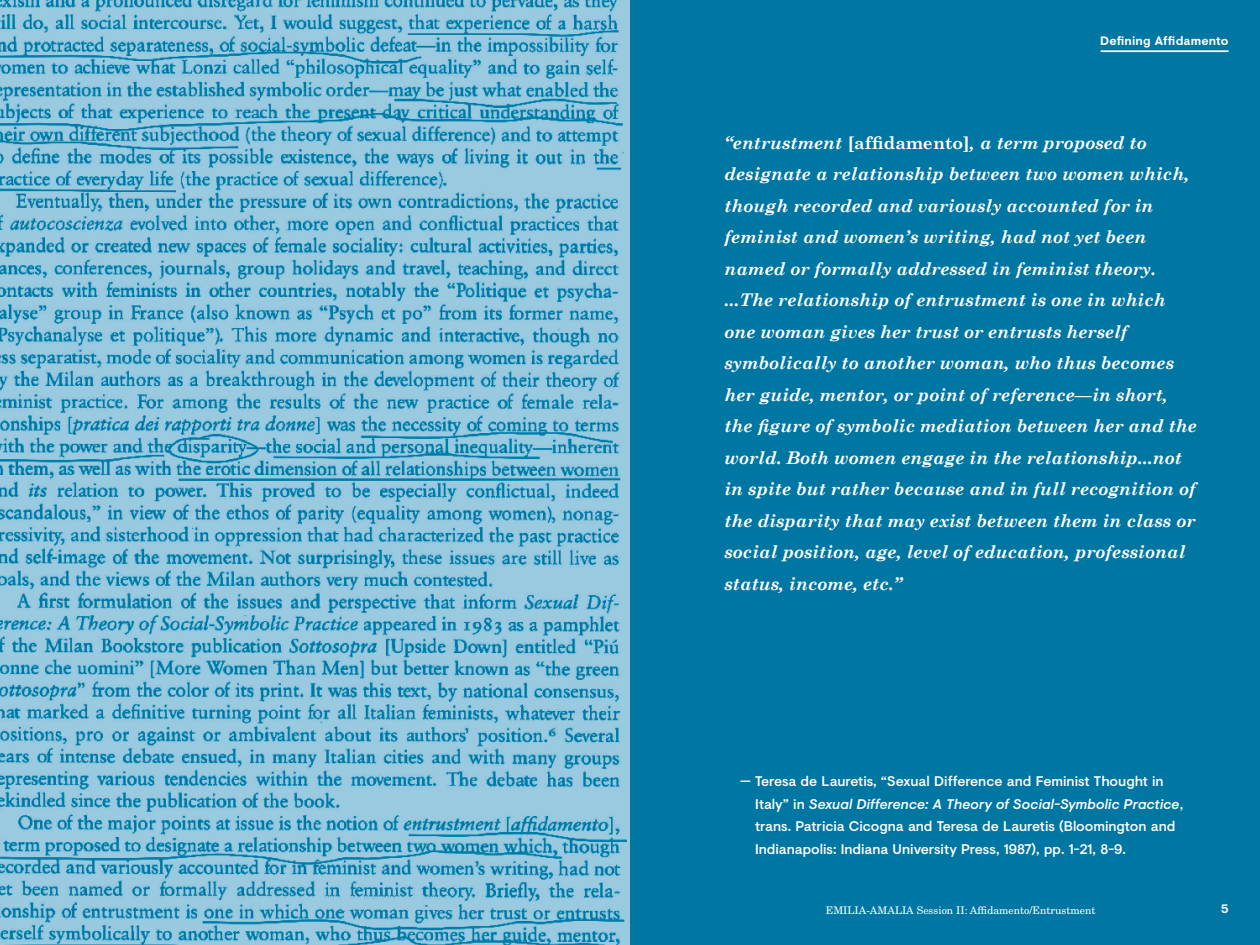
<style>
.page{position:relative;width:1260px;height:945px;background:#fff}
.page>*{position:absolute;margin:0;border:0;box-sizing:border-box;transform-origin:0 0}
.t1{font:italic 700 17.5px/31.5px "Century Schoolbook";color:#fff}
.t2{font:500 14px/22.8px "Visuelt";letter-spacing:-.005em;color:#fff}
.t3{font:700 12.25px "Visuelt";letter-spacing:.01em;color:#fff}
.t4{font:10.5px "New Century Schlbk LT Std";color:#fff}
.s1{font-style:normal}
.s2{font-style:italic}
</style>
<div class="page">
<img style="left:0;top:0;width:630px;height:945px">
<div style="left:630px;top:0;width:630px;height:945px;background:#0076a3"></div>
<hr style="left:1101px;top:50px;width:128px;height:2px;background:#fff">
<p class="t3" style="left:1100px;top:32px;width:130px">Defining Affidamento</p>
<p class="t1" style="left:724px;top:126px;width:474px">“entrustment <span class="s1">[affidamento]</span>, a term proposed to designate a relationship between two women which, though recorded and variously accounted for in feminist and women’s writing, had not yet been named or formally addressed in feminist theory. ...The relationship of entrustment is one in which one woman gives her trust or entrusts herself symbolically to another woman, who thus becomes her guide, mentor, or point of reference—in short, the figure of symbolic mediation between her and the world. Both women engage in the relationship...not in spite but rather because and in full recognition of the disparity that may exist between them in class or social position, age, level of education, professional status, income, etc.”</p>
<p class="t2" style="left:755px;top:769px;width:430px;text-indent:-15px">— Teresa de Lauretis, “Sexual Difference and Feminist Thought in Italy” in <span class="s2">Sexual Difference: A Theory of Social-Symbolic Practice</span>, trans. Patricia Cicogna and Teresa de Lauretis (Bloomington and Indianapolis: Indiana University Press, 1987), pp. 1-21, 8-9.</p>
<p class="t4" style="left:826px;top:903px;width:271px">EMILIA-AMALIA Session II: Affidamento/Entrustment</p>
<p class="t3" style="left:1221px;top:900px;width:9px">5</p>
</div>
